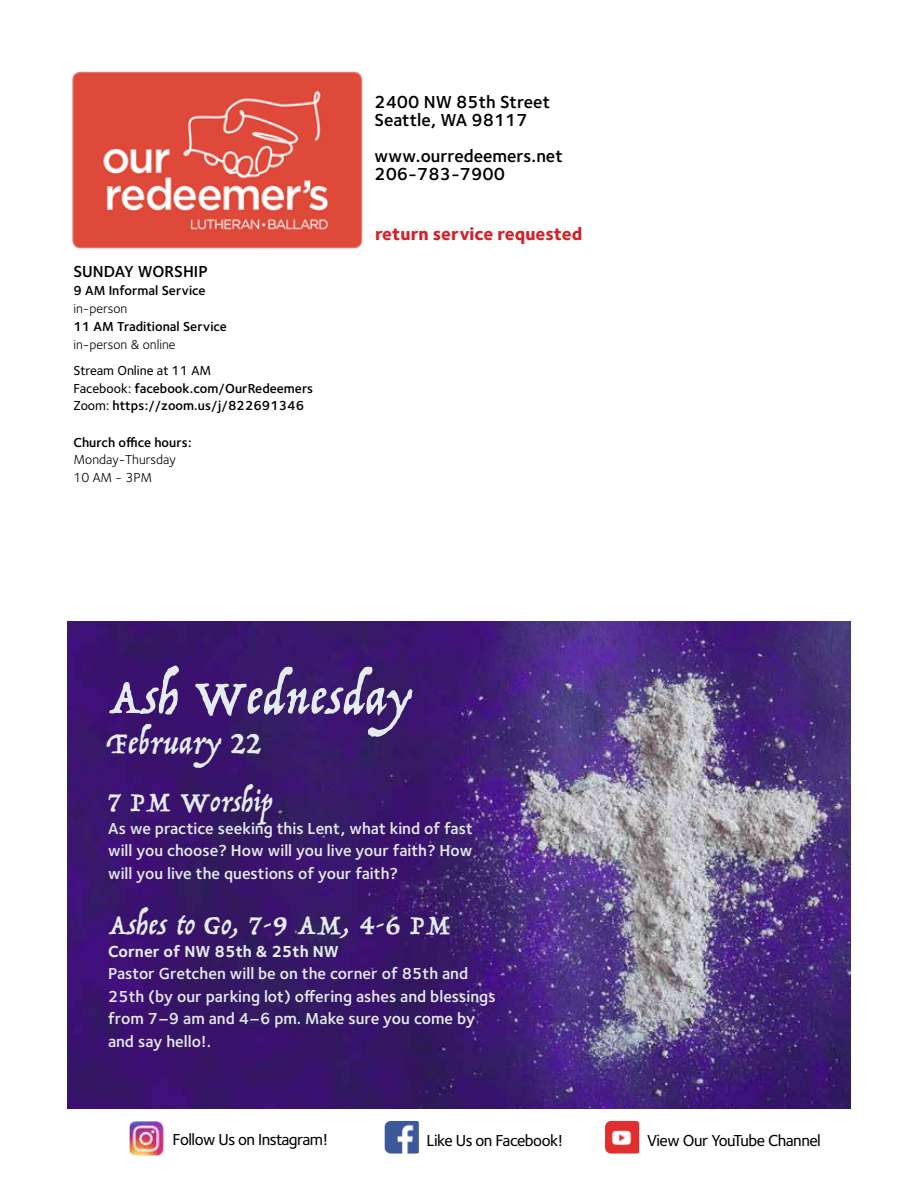
<style>
.page{position:relative;width:918px;height:1188px;background:#fff}
.page>*{position:absolute;margin:0;border:0;box-sizing:border-box;transform-origin:0 0}
.t1{font:52.5px "Trattatello";letter-spacing:.03em;color:#e4ecef}
.t2{font:33px "Trattatello";letter-spacing:.03em;color:#e4ecef}
.t3{font:30px "Trattatello";letter-spacing:.03em;color:#e4ecef}
.t4{font:600 18px/18px "Foundry Sterling";color:#000}
.t5{font:800 18px "Foundry Sterling";color:#d2232a}
.t6{font:600 16.5px/22.5px "Foundry Sterling";color:#e4ecef;text-align:justify}
.t7{font:500 16.5px "Foundry Sterling";letter-spacing:-.03em;color:#000}
.t8{font:700 16.5px "Foundry Sterling";color:#e4ecef}
.t9{font:600 16.5px "Foundry Sterling";color:#000}
.t10{font:600 13.5px/18px "Foundry Sterling";color:#000}
.t11{font:13.5px/18px "Foundry Sterling";color:#000}
.s1{font-weight:500}
</style>
<div class="page">
<img style="left:72px;top:71px;width:291px;height:178px">
<img style="left:130px;top:1122px;width:33px;height:33px">
<div style="left:126px;top:1118px;width:41px;height:41px;border:3px solid #fff"></div>
<img style="left:385px;top:1122px;width:34px;height:31px">
<div style="left:381px;top:1118px;width:44px;height:39px;border:3px solid #fff;border-radius:8px"></div>
<img style="left:606px;top:1122px;width:33px;height:31px">
<div style="left:602px;top:1118px;width:44px;height:39px;border:3px solid #fff;border-radius:8px"></div>
<img style="left:68px;top:621px;width:782px;height:488px">
<p class="t4" style="left:374px;top:93px;width:177px">2400 NW 85th Street<br>Seattle, WA 98117</p>
<p class="t4" style="left:374px;top:147px;width:190px">www.ourredeemers.net<br>206-783-7900</p>
<p class="t9" style="left:74px;top:262px;width:136px">SUNDAY WORSHIP</p>
<p class="t10" style="left:74px;top:282px;width:134px">9 AM Informal Service</p>
<p class="t11" style="left:74px;top:300px;width:55px">in-person</p>
<p class="t10" style="left:74px;top:318px;width:155px">11 AM Traditional Service</p>
<p class="t11" style="left:74px;top:336px;width:104px">in-person &amp; online</p>
<p class="t10" style="left:74px;top:361px;width:241px"><span class="s1">Stream Online at 11 AM<br>Facebook:</span> facebook.com/OurRedeemers<br><span class="s1">Zoom:</span> https://zoom.us/j/822691346</p>
<p class="t10" style="left:74px;top:433px;width:120px">Church office hours:</p>
<p class="t11" style="left:74px;top:451px;width:104px">Monday-Thursday<br>10 AM - 3PM</p>
<p class="t5" style="left:375px;top:222px;width:209px">return service requested</p>
<h1 class="t1" style="left:108px;top:664px;width:303px">Ash Wednesday</h1>
<h2 class="t2" style="left:108px;top:723px;width:155px">February 22</h2>
<h3 class="t3" style="left:108px;top:783px;width:165px">7 PM Worship</h3>
<p class="t6" style="left:108px;top:817px;width:366px">As we practice seeking this Lent, what kind of fast will you choose? How will you live your faith? How will you live the questions of your faith?</p>
<h3 class="t3" style="left:108px;top:906px;width:344px">Ashes to Go, 7-9 AM, 4-6 PM</h3>
<p class="t8" style="left:108px;top:941px;width:232px">Corner of NW 85th &amp; 25th NW</p>
<p class="t6" style="left:108px;top:963px;width:389px;text-align:left">Pastor Gretchen will be on the corner of 85th and 25th (by our parking lot) offering ashes and blessings from 7–9 am and 4–6 pm. Make sure you come by and say hello!.</p>
<p class="t7" style="left:172px;top:1130px;width:157px">Follow Us on Instagram!</p>
<p class="t7" style="left:427px;top:1131px;width:138px">Like Us on Facebook!</p>
<p class="t7" style="left:647px;top:1131px;width:175px">View Our YouTube Channel</p>
</div>
